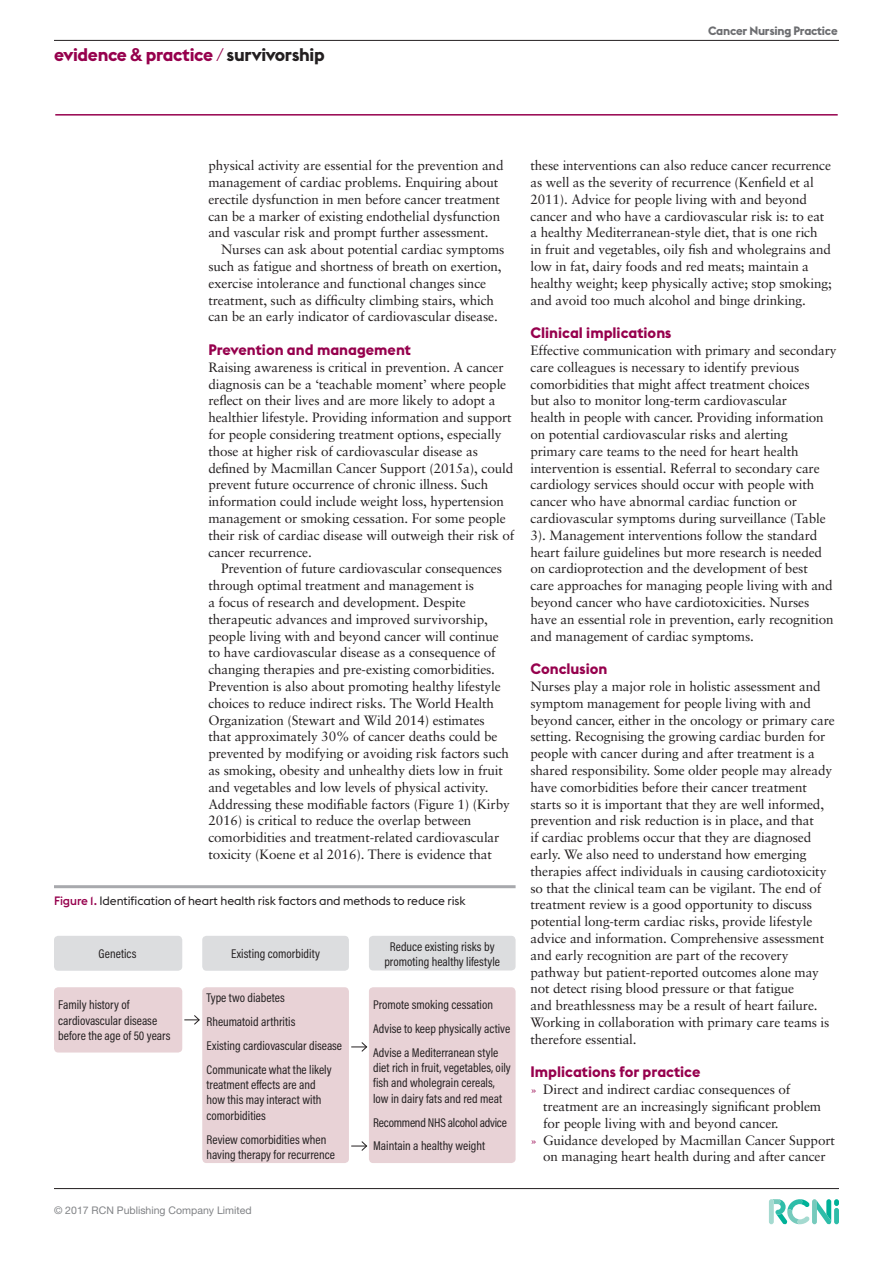
<style>
.page{position:relative;width:893px;height:1263px;background:#fff}
.page>*{position:absolute;margin:0;border:0;box-sizing:border-box;transform-origin:0 0}
.t1{font:700 18px "Euclid Flex";letter-spacing:-.02em;color:#96014d}
.CrossheadA{font:700 15px "Euclid Flex";color:#96014d}
.BodyNoIndent{font:13.5px/16.8px "Sabon LT";letter-spacing:-.01em;color:#231f20}
.BodyIndent{font:13.5px/16.8px "Sabon LT";letter-spacing:-.01em;color:#231f20}
.Table_BoxBody{font:12.75px/15.3px "Acumin Pro Cond";color:#231f20}
.Table_BoxBody-2{font:12.75px "Acumin Pro Cond";letter-spacing:-.02em;color:#231f20}
.FigureTitle{font:12px "Euclid Flex";letter-spacing:-.01em;color:#231f20}
.t2{font:700 12px "Euclid Flex";letter-spacing:-.02em;color:#6c6d70}
.t3{font:10.5px "Helvetica Neue";color:#808285}
.s1{font-family:"Helvetica Neue"}
.s2{font-weight:300}
.s3{color:#231f20}
.s4{font-weight:500;color:#96014d}
.s5{font-size:12px;color:#96014d}
</style>
<div class="page">
<hr style="left:54px;top:1188px;width:785px;height:1px;background:#231f20">
<div style="left:769px;top:1199px;width:5px;height:25px;background:#a5dad0;border-radius:2px"></div>
<svg style="left:771px;top:1199px;width:39px;height:25px"></svg>
<div style="left:812px;top:1199px;width:5px;height:25px;background:#76cabc;border-radius:2px"></div>
<svg style="left:816px;top:1199px;width:23px;height:25px"></svg>
<hr style="left:54px;top:40px;width:785px;height:1px;background:#231f20">
<hr style="left:55px;top:114px;width:783px;height:2px;background:#96014d">
<hr style="left:54px;top:885px;width:462px;height:3px;background:#a8a9ad">
<div style="left:54px;top:936px;width:128px;height:35px;background:#dcdddf;border-radius:4px"></div>
<div style="left:54px;top:987px;width:128px;height:65px;background:#e8d2d6;border-radius:4px"></div>
<div style="left:202px;top:936px;width:147px;height:35px;background:#dcdddf;border-radius:4px"></div>
<div style="left:202px;top:987px;width:147px;height:176px;background:#e8d2d6;border-radius:4px"></div>
<div style="left:369px;top:936px;width:147px;height:34px;background:#dcdddf;border-radius:4px"></div>
<div style="left:369px;top:987px;width:147px;height:176px;background:#e8d2d6;border-radius:4px"></div>
<svg style="left:184px;top:1015px;width:16px;height:10px"></svg>
<svg style="left:351px;top:1042px;width:16px;height:10px"></svg>
<svg style="left:351px;top:1141px;width:16px;height:10px"></svg>
<h1 class="t1" style="left:54px;top:45px;width:272px">evidence <span class="s1">&amp;</span> practice <span class="s2">/</span> <span class="s3">survivorship</span></h1>
<p class="t2" style="left:708px;top:24px;width:131px">Cancer Nursing Practice</p>
<p class="BodyIndent" style="left:208px;top:157px;width:297px">physical activity are essential for the prevention and management of cardiac problems. Enquiring about erectile dysfunction in men before cancer treatment can be a marker of existing endothelial dysfunction and vascular risk and prompt further assessment.</p>
<p class="BodyIndent" style="left:208px;top:241px;width:298px;text-indent:13px">Nurses can ask about potential cardiac symptoms such as fatigue and shortness of breath on exertion, exercise intolerance and functional changes since treatment, such as difficulty climbing stairs, which can be an early indicator of cardiovascular disease.</p>
<p class="CrossheadA" style="left:208px;top:341px;width:204px">Prevention and management</p>
<p class="BodyNoIndent" style="left:208px;top:358px;width:308px">Raising awareness is critical in prevention. A cancer diagnosis can be a ‘teachable moment’ where people reflect on their lives and are more likely to adopt a healthier lifestyle. Providing information and support for people considering treatment options, especially those at higher risk of cardiovascular disease as defined by Macmillan Cancer Support (2015a), could prevent future occurrence of chronic illness. Such information could include weight loss, hypertension management or smoking cessation. For some people their risk of cardiac disease will outweigh their risk of cancer recurrence.</p>
<p class="BodyIndent" style="left:208px;top:560px;width:303px;text-indent:13px">Prevention of future cardiovascular consequences through optimal treatment and management is<br>a focus of research and development. Despite therapeutic advances and improved survivorship, people living with and beyond cancer will continue to have cardiovascular disease as a consequence of changing therapies and pre-existing comorbidities.<br>Prevention is also about promoting healthy lifestyle choices to reduce indirect risks. The World Health Organization (Stewart and Wild 2014) estimates that approximately 30% of cancer deaths could be prevented by modifying or avoiding risk factors such as smoking, obesity and unhealthy diets low in fruit and vegetables and low levels of physical activity.<br>Addressing these modifiable factors (Figure 1) (Kirby 2016) is critical to reduce the overlap between comorbidities and treatment-related cardiovascular toxicity (Koene et al 2016). There is evidence that</p>
<p class="FigureTitle" style="left:54px;top:894px;width:413px"><span class="s4">Figure 1.</span> Identification of heart health risk factors and methods to reduce risk</p>
<p class="Table_BoxBody" style="left:99px;top:946px;width:39px">Genetics</p>
<p class="Table_BoxBody" style="left:58px;top:997px;width:114px">Family history of cardiovascular disease before the age of 50 years</p>
<p class="Table_BoxBody" style="left:231px;top:946px;width:90px">Existing comorbidity</p>
<p class="Table_BoxBody" style="left:206px;top:990px;width:80px">Type two diabetes</p>
<p class="Table_BoxBody" style="left:206px;top:1014px;width:90px">Rheumatoid arthritis</p>
<p class="Table_BoxBody" style="left:206px;top:1038px;width:137px">Existing cardiovascular disease</p>
<p class="Table_BoxBody" style="left:206px;top:1061px;width:127px">Communicate what the likely treatment effects are and how this may interact with comorbidities</p>
<p class="Table_BoxBody" style="left:206px;top:1131px;width:130px">Review comorbidities when having therapy for recurrence</p>
<p class="Table_BoxBody" style="left:384px;top:939px;width:117px;text-align:center">Reduce existing risks by promoting healthy lifestyle</p>
<p class="Table_BoxBody" style="left:373px;top:997px;width:121px">Promote smoking cessation</p>
<p class="Table_BoxBody" style="left:373px;top:1021px;width:139px">Advise to keep physically active</p>
<p class="Table_BoxBody" style="left:373px;top:1044px;width:139px">Advise a Mediterranean style diet rich in fruit, vegetables, oily fish and wholegrain cereals, low in dairy fats and red meat</p>
<p class="Table_BoxBody-2" style="left:373px;top:1114px;width:135px">Recommend NHS alcohol advice</p>
<p class="Table_BoxBody" style="left:373px;top:1138px;width:113px">Maintain a healthy weight</p>
<p class="BodyIndent" style="left:530px;top:157px;width:303px">these interventions can also reduce cancer recurrence as well as the severity of recurrence (Kenfield et al 2011). Advice for people living with and beyond cancer and who have a cardiovascular risk is: to eat a healthy Mediterranean-style diet, that is one rich in fruit and vegetables, oily fish and wholegrains and low in fat, dairy foods and red meats; maintain a healthy weight; keep physically active; stop smoking; and avoid too much alcohol and binge drinking.</p>
<p class="CrossheadA" style="left:530px;top:324px;width:143px">Clinical implications</p>
<p class="BodyNoIndent" style="left:530px;top:342px;width:308px">Effective communication with primary and secondary care colleagues is necessary to identify previous comorbidities that might affect treatment choices<br>but also to monitor long-term cardiovascular<br>health in people with cancer. Providing information on potential cardiovascular risks and alerting primary care teams to the need for heart health intervention is essential. Referral to secondary care cardiology services should occur with people with cancer who have abnormal cardiac function or cardiovascular symptoms during surveillance (Table 3). Management interventions follow the standard heart failure guidelines but more research is needed on cardioprotection and the development of best<br>care approaches for managing people living with and beyond cancer who have cardiotoxicities. Nurses have an essential role in prevention, early recognition and management of cardiac symptoms.</p>
<p class="CrossheadA" style="left:530px;top:660px;width:78px">Conclusion</p>
<p class="BodyNoIndent" style="left:530px;top:678px;width:306px">Nurses play a major role in holistic assessment and symptom management for people living with and beyond cancer, either in the oncology or primary care setting. Recognising the growing cardiac burden for people with cancer during and after treatment is a shared responsibility. Some older people may already have comorbidities before their cancer treatment starts so it is important that they are well informed, prevention and risk reduction is in place, and that<br>if cardiac problems occur that they are diagnosed early. We also need to understand how emerging therapies affect individuals in causing cardiotoxicity so that the clinical team can be vigilant. The end of treatment review is a good opportunity to discuss potential long-term cardiac risks, provide lifestyle advice and information. Comprehensive assessment and early recognition are part of the recovery pathway but patient-reported outcomes alone may not detect rising blood pressure or that fatigue<br>and breathlessness may be a result of heart failure.<br>Working in collaboration with primary care teams is therefore essential.</p>
<p class="CrossheadA" style="left:530px;top:1063px;width:172px">Implications for practice</p>
<p class="BodyNoIndent" style="left:543px;top:1081px;width:279px;text-indent:-13px"><span class="s5">»</span> Direct and indirect cardiac consequences of treatment are an increasingly significant problem for people living with and beyond cancer.</p>
<p class="BodyNoIndent" style="left:530px;top:1131px;width:306px;text-align:center"><span class="s5">»</span> Guidance developed by Macmillan Cancer Support on managing heart health during and after cancer</p>
<p class="t3" style="left:54px;top:1204px;width:199px">© 2017 RCN Publishing Company Limited</p>
</div>
